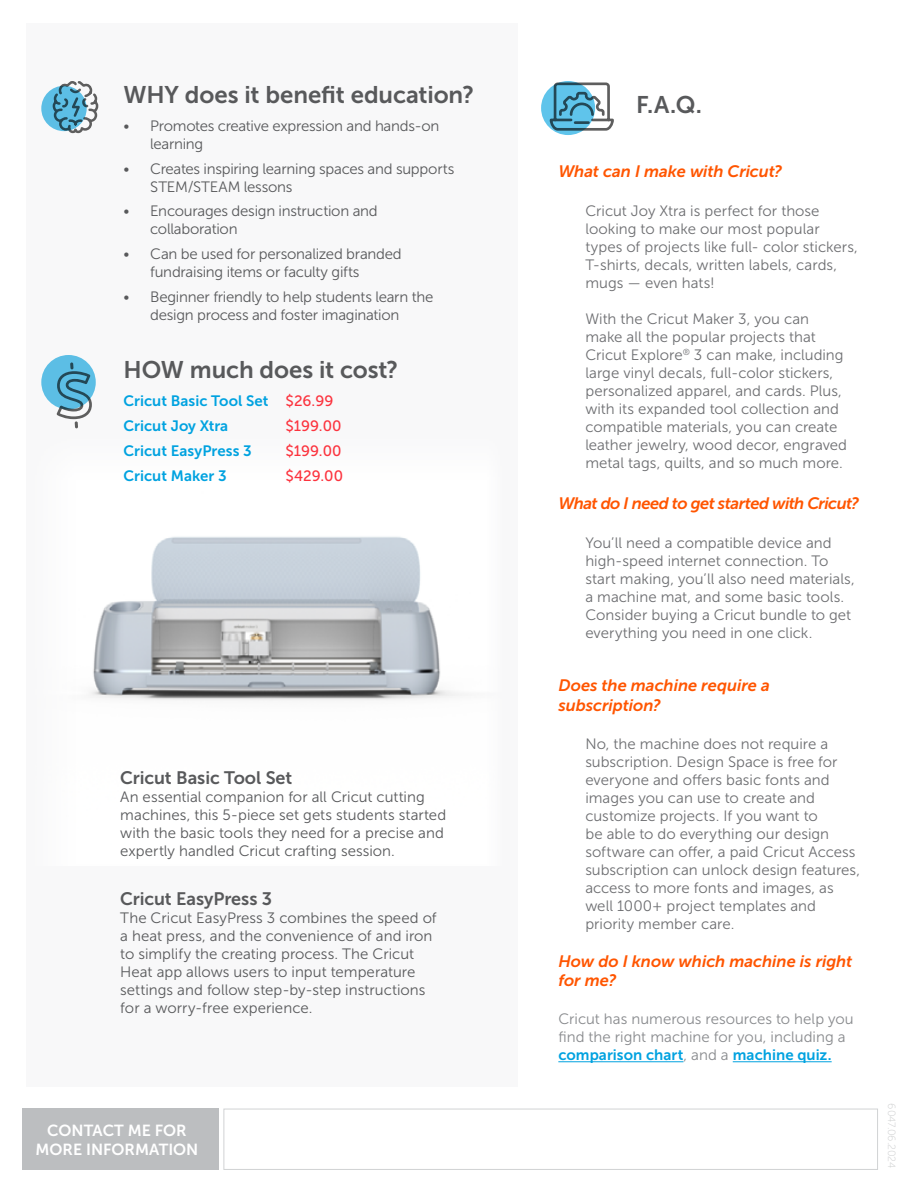
<style>
.page{position:relative;width:918px;height:1188px;background:#fff}
.page>*{position:absolute;margin:0;border:0;box-sizing:border-box;transform-origin:0 0}
.t1{font:24px "Museo Sans 700";letter-spacing:-.005em;color:#58595b}
.t2{font:18px "Museo Sans 700";letter-spacing:-.005em;color:#58595b}
.t3{font:italic 16.5px/19.8px "Museo Sans 700";letter-spacing:-.005em;color:#f50}
.t4{font:italic 16.5px "Museo Sans 700";letter-spacing:-.035em;color:#f50}
.t5{font:16.05px/18.6px "Museo Sans 700";color:#fff;text-align:center}
.t6{font:15px/18px "Museo Sans 300";letter-spacing:.005em;color:#6d6e71}
.t7{font:15px/18px "Museo Sans 300";letter-spacing:-.01em;color:#58595b}
.t8{font:15px/24.8px "Museo Sans 700";letter-spacing:.005em;color:#00a2e0}
.t9{font:15px/18px "Museo Sans 300";color:#888a8d}
.t10{font:15px "Museo Sans 500";color:#fc333e}
.t11{font:10.5px "Museo Sans 100";color:#cacbcc}
.s1{font-family:"Museo Sans 500";color:#fc333e}
.s2{font-family:"Museo Sans 300";color:#888a8d}
</style>
<div class="page">
<div style="left:223px;top:1109px;width:655px;height:61px;border:1px solid #d1d3d4"></div>
<div style="left:22px;top:1109px;width:197px;height:61px;background:#bcbec0"></div>
<div style="left:26px;top:23px;width:491px;height:1063px;background:#f8f8f9"></div>
<hr style="left:558px;top:1061px;width:126px;height:1px;background:#00a2e0">
<hr style="left:733px;top:1061px;width:99px;height:1px;background:#00a2e0">
<svg style="left:551px;top:81px;width:63px;height:51px"></svg>
<svg style="left:541px;top:81px;width:54px;height:54px;background:#50a3c3"></svg>
<img style="left:93px;top:537px;width:354px;height:163px">
<svg style="left:51px;top:81px;width:48px;height:53px"></svg>
<svg style="left:41px;top:86px;width:46px;height:45px;background:#50a3c3"></svg>
<svg style="left:57px;top:364px;width:35px;height:64px"></svg>
<svg style="left:41px;top:355px;width:55px;height:54px;background:#54abcd"></svg>
<h1 class="t1" style="left:124px;top:81px;width:352px">WHY does it benefit education?</h1>
<p class="t7" style="left:150px;top:117px;width:291px;text-indent:-27px">• Promotes creative expression and hands-on learning</p>
<p class="t7" style="left:150px;top:160px;width:306px;text-indent:-27px">• Creates inspiring learning spaces and supports<br>STEM/STEAM lessons</p>
<p class="t7" style="left:150px;top:202px;width:229px;text-indent:-27px">• Encourages design instruction and collaboration</p>
<p class="t7" style="left:150px;top:245px;width:253px;text-indent:-27px">• Can be used for personalized branded fundraising items or faculty gifts</p>
<p class="t7" style="left:124px;top:288px;width:311px;text-align:center">• Beginner friendly to help students learn the design process and foster imagination</p>
<h1 class="t1" style="left:124px;top:357px;width:276px">HOW much does it cost?</h1>
<p class="t8" style="left:124px;top:389px;width:211px">Cricut Basic Tool Set <span class="s1">$26.99<br></span>Cricut Joy Xtra</p>
<p class="t10" style="left:286px;top:418px;width:58px">$199.00</p>
<p class="t8" style="left:124px;top:438px;width:130px">Cricut EasyPress 3</p>
<p class="t10" style="left:286px;top:443px;width:58px">$199.00</p>
<p class="t8" style="left:124px;top:463px;width:105px">Cricut Maker 3</p>
<p class="t10" style="left:286px;top:467px;width:59px">$429.00</p>
<p class="t2" style="left:120px;top:768px;width:173px">Cricut Basic Tool Set</p>
<p class="t7" style="left:120px;top:788px;width:327px">An essential companion for all Cricut cutting machines, this 5-piece set gets students started with the basic tools they need for a precise and expertly handled Cricut crafting session.</p>
<p class="t2" style="left:120px;top:889px;width:153px">Cricut EasyPress 3</p>
<p class="t7" style="left:120px;top:909px;width:318px">The Cricut EasyPress 3 combines the speed of a heat press, and the convenience of and iron to simplify the creating process. The Cricut Heat app allows users to input temperature settings and follow step-by-step instructions for a worry-free experience.</p>
<p class="t5" style="left:35px;top:1121px;width:165px">CONTACT ME FOR<br>MORE INFORMATION</p>
<h1 class="t1" style="left:636px;top:91px;width:67px">F.A.Q.</h1>
<p class="t3" style="left:558px;top:162px;width:225px">What can I make with Cricut?</p>
<p class="t6" style="left:585px;top:202px;width:274px">Cricut Joy Xtra is perfect for those looking to make our most popular types of projects like full- color stickers, T-shirts, decals, written labels, cards, mugs — even hats!</p>
<p class="t6" style="left:585px;top:310px;width:263px">With the Cricut Maker 3, you can make all the popular projects that Cricut Explore<sup>®</sup> 3 can make, including large vinyl decals, full-color stickers, personalized apparel, and cards. Plus, with its expanded tool collection and compatible materials, you can create leather jewelry, wood decor, engraved metal tags, quilts, and so much more.</p>
<p class="t4" style="left:558px;top:494px;width:302px">What do I need to get started with Cricut?</p>
<p class="t6" style="left:585px;top:534px;width:271px">You’ll need a compatible device and high-speed internet connection. To start making, you’ll also need materials, a machine mat, and some basic tools.<br>Consider buying a Cricut bundle to get everything you need in one click.</p>
<p class="t3" style="left:558px;top:676px;width:213px">Does the machine require a subscription?</p>
<p class="t6" style="left:585px;top:735px;width:276px">No, the machine does not require a subscription. Design Space is free for everyone and offers basic fonts and images you can use to create and customize projects. If you want to<br>be able to do everything our design software can offer, a paid Cricut Access subscription can unlock design features, access to more fonts and images, as well 1000+ project templates and priority member care.</p>
<p class="t3" style="left:558px;top:951px;width:296px">How do I know which machine is right for me?</p>
<p class="t9" style="left:558px;top:1010px;width:297px">Cricut has numerous resources to help you find the right machine for you, including a</p>
<p class="t8" style="left:558px;top:1043px;width:275px">comparison chart<span class="s2">, and a</span> machine quiz.</p>
<p class="t11" style="left:897px;top:1103px;width:66px;rotate:90deg">6047.06.2024</p>
</div>
